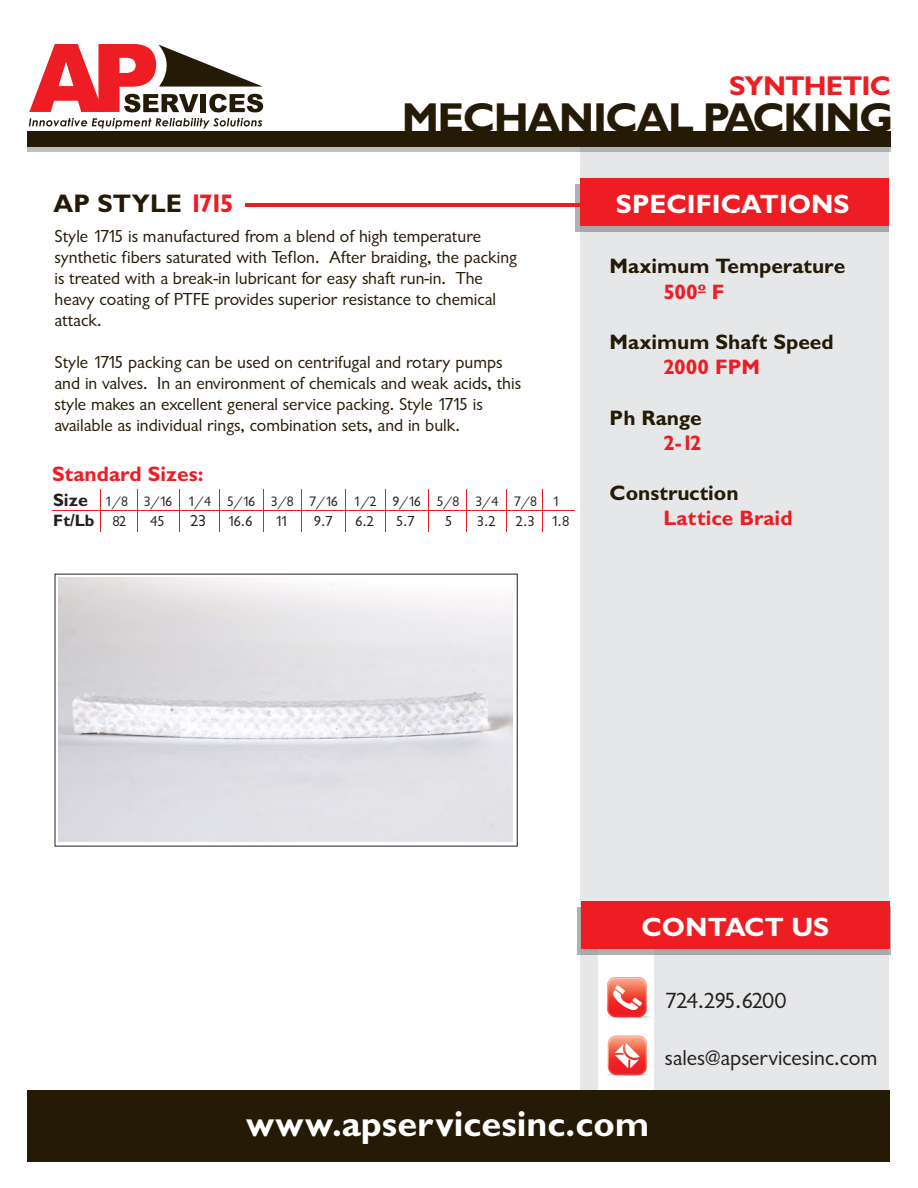
<style>
.page{position:relative;width:918px;height:1188px;background:#fff}
.page>*{position:absolute;margin:0;border:0;box-sizing:border-box;transform-origin:0 0}
.t1{font:42px "Classical Sans Bold DTC";letter-spacing:-.035em;color:#251a05}
.t2{font:36px "Classical Sans Bold DTC";color:#fff}
.t3{font:27.3px "Classical Sans Bold DTC";letter-spacing:-.035em;color:#ee1d23}
.t4{font:26.55px "Classical Sans Bold DTC";color:#fff}
.t5{font:25.5px "Classical Sans Bold DTC";color:#251a05}
.t6{font:22.8px "Classical Sans Regular DTC";letter-spacing:-.075em;color:#231f20}
.t7{font:22.35px "Classical Sans Regular DTC";color:#231f20}
.t8{font:21px "Classical Sans Bold DTC";color:#251a05}
.t9{font:21px "Classical Sans Bold DTC";color:#ee1d23}
.t10{font:18px/21px "Classical Sans Regular DTC";color:#251a05}
.t11{font:16.5px "Classical Sans Bold DTC";color:#231f20}
.t12{font:16.5px "Classical Sans Regular DTC";color:#231f20}
.t13{font:15px "Classical Sans Regular DTC";color:#231f20}
.t14{font:14.25px "Classical Sans Regular DTC";letter-spacing:-.155em;color:#231f20}
.s1{color:#ee1d23}
.s2{font-family:"Classical Sans Bold DTC";font-size:18px}
.s3{font-family:"Classical Sans Regular DTC";font-size:15px}
</style>
<div class="page">
<div style="left:27px;top:1090px;width:863px;height:71px;background:#251a05"></div>
<div style="left:580px;top:135px;width:310px;height:955px;background:#e6e7e9"></div>
<div style="left:599px;top:906px;width:55px;height:184px;background:#fff"></div>
<svg style="left:29px;top:118px;width:233px;height:11px"></svg>
<svg style="left:29px;top:44px;width:234px;height:68px"></svg>
<svg style="left:27px;top:146px;width:863px;height:6px;fill:#bebec0"></svg>
<div style="left:27px;top:131px;width:863px;height:15px;background:#251a05"></div>
<svg style="left:607px;top:1035px;width:42px;height:41px"></svg>
<svg style="left:607px;top:977px;width:43px;height:41px"></svg>
<div style="left:576px;top:184px;width:313px;height:48px;background:#a6a8ab"></div>
<div style="left:577px;top:907px;width:313px;height:48px;background:#a6a8ab"></div>
<div style="left:581px;top:902px;width:309px;height:47px;background:#ee1d23"></div>
<hr style="left:245px;top:203px;width:611px;height:3px;background:#ee1d23">
<div style="left:580px;top:178px;width:309px;height:48px;background:#ee1d23"></div>
<hr style="left:53px;top:510px;width:522px;height:1px;background:#ee1d23">
<hr style="left:100px;top:489px;width:1px;height:42px;background:#ee1d23">
<hr style="left:137px;top:489px;width:1px;height:43px;background:#ee1d23">
<hr style="left:179px;top:489px;width:1px;height:42px;background:#ee1d23">
<hr style="left:219px;top:489px;width:1px;height:43px;background:#ee1d23">
<hr style="left:263px;top:489px;width:1px;height:42px;background:#ee1d23">
<hr style="left:302px;top:489px;width:1px;height:42px;background:#ee1d23">
<hr style="left:346px;top:489px;width:1px;height:43px;background:#ee1d23">
<hr style="left:386px;top:489px;width:1px;height:42px;background:#ee1d23">
<hr style="left:428px;top:489px;width:1px;height:42px;background:#ee1d23">
<hr style="left:467px;top:489px;width:1px;height:42px;background:#ee1d23">
<hr style="left:506px;top:489px;width:1px;height:42px;background:#ee1d23">
<hr style="left:543px;top:489px;width:1px;height:43px;background:#ee1d23">
<img style="left:58px;top:578px;width:454px;height:264px">
<h3 class="t5" style="left:53px;top:189px;width:182px">AP STYLE <span class="s1">1715</span></h3>
<h3 class="t3" style="left:729px;top:70px;width:163px">SYNTHETIC</h3>
<h1 class="t1" style="left:402px;top:94px;width:493px">MECHANICAL PACKING</h1>
<h3 class="t4" style="left:616px;top:189px;width:235px">SPECIFICATIONS</h3>
<p class="t10" style="left:54px;top:226px;width:464px">Style 1715 is manufactured from a blend of high temperature synthetic fibers saturated with Teflon. After braiding, the packing is treated with a break-in lubricant for easy shaft run-in. The heavy coating of PTFE provides superior resistance to chemical attack.</p>
<p class="t10" style="left:54px;top:352px;width:468px">Style 1715 packing can be used on centrifugal and rotary pumps and in valves. In an environment of chemicals and weak acids, this style makes an excellent general service packing. Style 1715 is available as individual rings, combination sets, and in bulk.</p>
<p class="t9" style="left:52px;top:463px;width:153px">Standard Sizes:</p>
<p class="t14" style="left:53px;top:493px;width:509px"><span class="s2">Size</span> 1/8 3/16 1/4 5/16 3/8 7/16 1/2 9/16 5/8 3/4 7/8 1</p>
<p class="t11" style="left:53px;top:511px;width:75px">Ft/Lb <span class="s3">82</span></p>
<p class="t13" style="left:150px;top:513px;width:16px">45</p>
<p class="t12" style="left:190px;top:511px;width:18px">23</p>
<p class="t13" style="left:227px;top:513px;width:27px">16.6</p>
<p class="t13" style="left:275px;top:513px;width:15px">11</p>
<p class="t13" style="left:313px;top:513px;width:21px">9.7</p>
<p class="t13" style="left:355px;top:513px;width:21px">6.2</p>
<p class="t13" style="left:395px;top:513px;width:21px">5.7</p>
<p class="t13" style="left:445px;top:513px;width:9px">5</p>
<p class="t13" style="left:477px;top:513px;width:21px">3.2</p>
<p class="t13" style="left:515px;top:513px;width:56px">2.3 1.8</p>
<p class="t8" style="left:610px;top:255px;width:237px">Maximum Temperature</p>
<p class="t9" style="left:664px;top:280px;width:62px">500º F</p>
<p class="t8" style="left:610px;top:330px;width:226px">Maximum Shaft Speed</p>
<p class="t9" style="left:663px;top:355px;width:98px">2000 FPM</p>
<p class="t8" style="left:610px;top:406px;width:94px">Ph Range</p>
<p class="t9" style="left:663px;top:431px;width:40px">2-12</p>
<p class="t8" style="left:610px;top:481px;width:131px">Construction</p>
<p class="t9" style="left:664px;top:507px;width:130px">Lattice Braid</p>
<h3 class="t4" style="left:641px;top:912px;width:189px">CONTACT US</h3>
<p class="t6" style="left:665px;top:988px;width:123px">724.295.6200</p>
<p class="t7" style="left:665px;top:1045px;width:214px">sales@apservicesinc.com</p>
<h2 class="t2" style="left:246px;top:1103px;width:405px">www.apservicesinc.com</h2>
</div>
